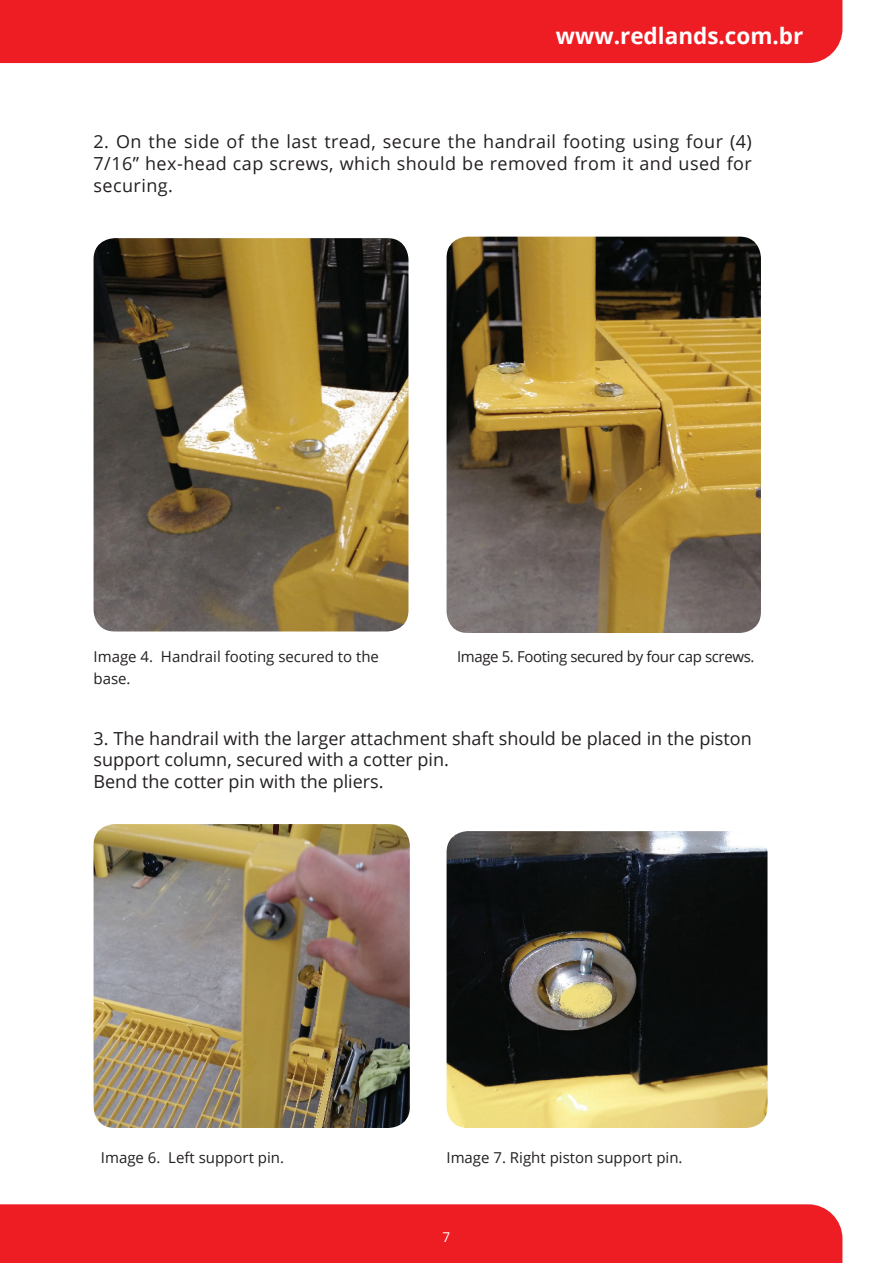
<style>
.page{position:relative;width:893px;height:1263px;background:#fff}
.page>*{position:absolute;margin:0;border:0;box-sizing:border-box;transform-origin:0 0}
.t1{font:700 22.5px "Open Sans";color:#fff}
.t2{font:18px/21.6px "Open Sans";color:#231f20;text-align:justify}
.t3{font:15px/21.6px "Open Sans";color:#231f20}
.t4{font:15px "Open Sans";letter-spacing:-.025em;color:#231f20}
.t5{font:13.5px "Open Sans";color:#fff}
</style>
<div class="page">
<div style="left:0;top:0;width:842px;height:63px;background:#ee1d23"></div>
<div style="left:0;top:1204px;width:842px;height:59px;background:#ee1d23"></div>
<img style="left:94px;top:238px;width:314px;height:393px">
<img style="left:447px;top:237px;width:314px;height:396px">
<img style="left:94px;top:824px;width:316px;height:304px">
<img style="left:447px;top:831px;width:320px;height:297px">
<p class="t1" style="left:556px;top:20px;width:249px">www.redlands.com.br</p>
<p class="t2" style="left:94px;top:131px;width:660px">2. On the side of the last tread, secure the handrail footing using four (4)<br>7/16” hex-head cap screws, which should be removed from it and used for securing.</p>
<p class="t3" style="left:94px;top:645px;width:287px">Image 4. Handrail footing secured to the base.</p>
<p class="t4" style="left:457px;top:646px;width:299px">Image 5. Footing secured by four cap screws.</p>
<p class="t2" style="left:94px;top:727px;width:660px;text-align:left">3. The handrail with the larger attachment shaft should be placed in the piston support column, secured with a cotter pin.<br>Bend the cotter pin with the pliers.</p>
<p class="t3" style="left:101px;top:1146px;width:185px">Image 6. Left support pin.</p>
<p class="t3" style="left:446px;top:1146px;width:238px">Image 7. Right piston support pin.</p>
<p class="t5" style="left:443px;top:1227px;width:9px">7</p>
</div>
